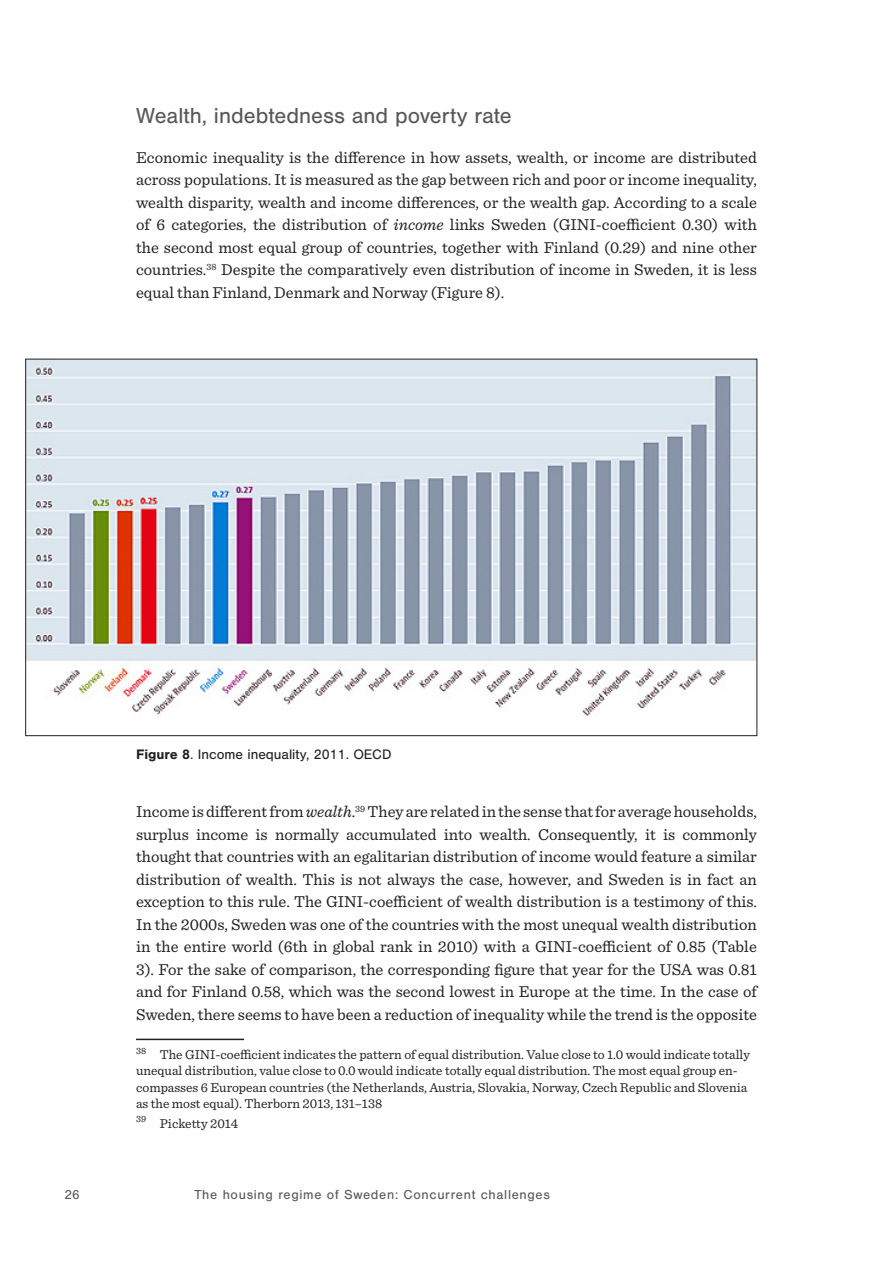
<style>
.page{position:relative;width:893px;height:1263px;background:#fff}
.page>*{position:absolute;margin:0;border:0;box-sizing:border-box;transform-origin:0 0}
._2_otsikko{font:22.5px "Nimbus San";color:#57585a}
.Leipateksti{font:16.5px/22.5px "Sentinel";color:#231f20;text-align:justify}
.taulukko_otsikko{font:14.25px "Nimbus San";color:#231f20}
.alaviite{font:13.5px/16.2px "Sentinel";color:#231f20}
.t1{font:13.5px "Nimbus San";letter-spacing:.05em;color:#57585a}
.s1{font-style:italic}
.s2{font-weight:700}
</style>
<div class="page">
<hr style="left:136px;top:1039px;width:108px;height:1px;background:#231f20">
<img style="left:27px;top:361px;width:728px;height:355px">
<p class="_2_otsikko" style="left:136px;top:103px;width:377px">Wealth, indebtedness and poverty rate</p>
<p class="Leipateksti" style="left:136px;top:145px;width:622px">Economic inequality is the difference in how assets, wealth, or income are distributed across populations. It is measured as the gap between rich and poor or income inequality, wealth disparity, wealth and income differences, or the wealth gap. According to a scale of 6 categories, the distribution of <span class="s1">income</span> links Sweden (GINI-coefficient 0.30) with the second most equal group of countries, together with Finland (0.29) and nine other countries.<sup>38</sup> Despite the comparatively even distribution of income in Sweden, it is less equal than Finland, Denmark and Norway (Figure 8).</p>
<p class="taulukko_otsikko" style="left:136px;top:747px;width:257px"><span class="s2">Figure 8</span>. Income inequality, 2011. OECD</p>
<p class="Leipateksti" style="left:136px;top:799px;width:622px">Income is different from <span class="s1">wealth</span>.<sup>39</sup> They are related in the sense that for average households, surplus income is normally accumulated into wealth. Consequently, it is commonly thought that countries with an egalitarian distribution of income would feature a similar distribution of wealth. This is not always the case, however, and Sweden is in fact an exception to this rule. The GINI-coefficient of wealth distribution is a testimony of this.<br>In the 2000s, Sweden was one of the countries with the most unequal wealth distribution in the entire world (6th in global rank in 2010) with a GINI-coefficient of 0.85 (Table 3). For the sake of comparison, the corresponding figure that year for the USA was 0.81 and for Finland 0.58, which was the second lowest in Europe at the time. In the case of Sweden, there seems to have been a reduction of inequality while the trend is the opposite</p>
<p class="alaviite" style="left:136px;top:1046px;width:615px"><sup>38</sup> The GINI-coefficient indicates the pattern of equal distribution. Value close to 1.0 would indicate totally unequal distribution, value close to 0.0 would indicate totally equal distribution. The most equal group en&shy;compasses 6 European countries (the Netherlands, Austria, Slovakia, Norway, Czech Republic and Slovenia as the most equal). Therborn 2013, 131–138</p>
<p class="alaviite" style="left:136px;top:1114px;width:104px"><sup>39</sup> Picketty 2014</p>
<p class="t1" style="left:65px;top:1187px;width:17px">26</p>
<p class="t1" style="left:194px;top:1187px;width:357px">The housing regime of Sweden: Concurrent challenges</p>
</div>
